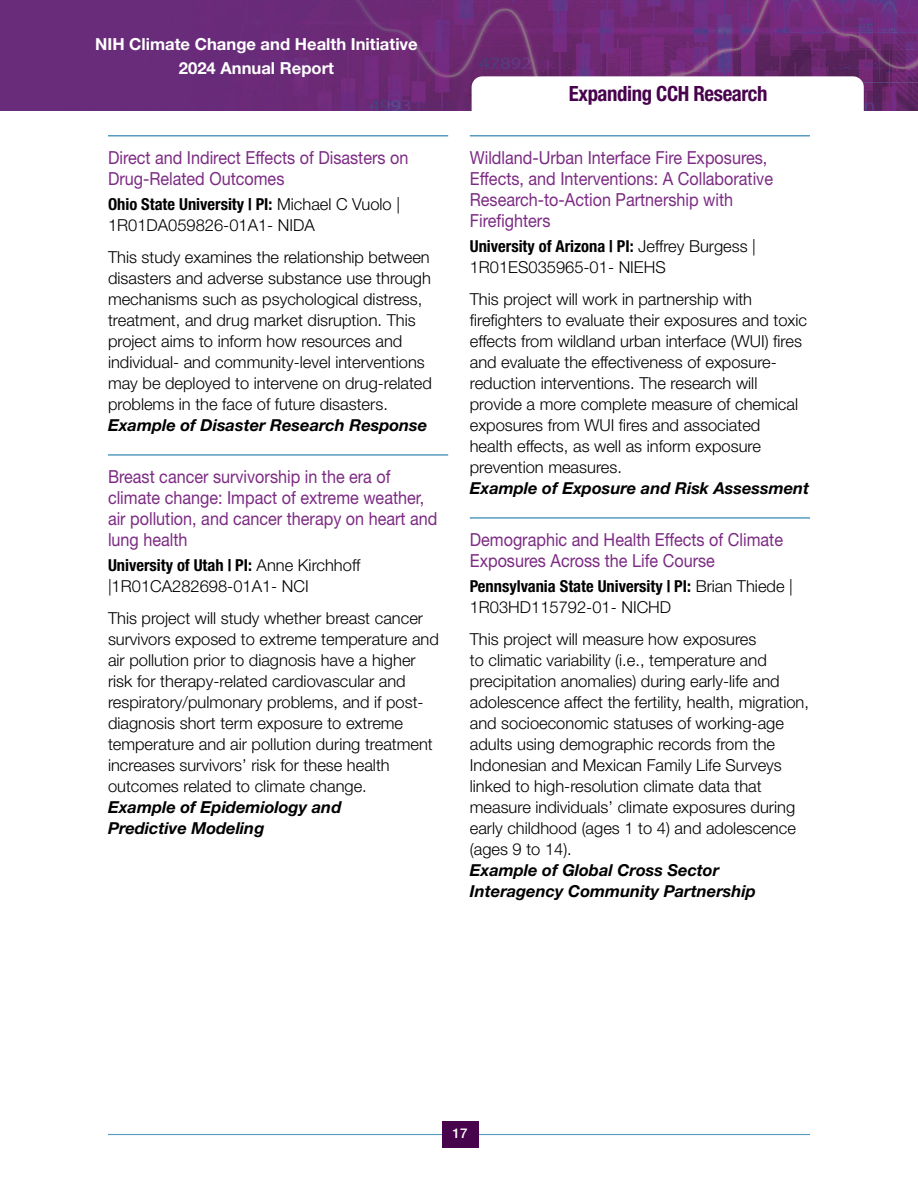
<style>
.page{position:relative;width:918px;height:1188px;background:#fff}
.page>*{position:absolute;margin:0;border:0;box-sizing:border-box;transform-origin:0 0}
.t1{font:700 condensed 21px "Helvetica Neue LT Std";letter-spacing:-.02em;color:#48034d}
.t2{font:18px/21px "Helvetica Neue LT Std";color:#7c2b83;scale:.9 1}
.t3{font:700 16.65px/24px "Helvetica Neue LT Std";color:#fff;text-align:center}
.p_body{font:300 16.5px/21px "Helvetica Neue LT Std";color:#000}
.p_body_colon{font:300 16.5px/21px "Helvetica Neue LT Std";color:#000}
.p_body-2{font:italic 700 16.5px/21px "Helvetica Neue LT Std";color:#000}
.t4{font:500 13.5px "Helvetica Neue LT Std";color:#fff}
.s1{font-weight:700;font-stretch:condensed}
</style>
<div class="page">
<hr style="left:108px;top:135px;width:340px;height:1px;background:#569bbe">
<hr style="left:108px;top:454px;width:340px;height:2px;background:#569bbe">
<hr style="left:470px;top:135px;width:340px;height:1px;background:#569bbe">
<hr style="left:470px;top:517px;width:340px;height:2px;background:#569bbe">
<img style="left:0;top:0;width:918px;height:111px">
<svg style="left:472px;top:76px;width:392px;height:35px"></svg>
<hr style="left:108px;top:1134px;width:702px;height:1px;background:#569bbe">
<div style="left:442px;top:1121px;width:36px;height:27px;background:#48034d"></div>
<p class="t3" style="left:95px;top:32px;width:324px">NIH Climate Change and Health Initiative<br>2024 Annual Report</p>
<h3 class="t2" style="left:108px;top:146px;width:335px">Direct and Indirect Effects of Disasters on<br>Drug-Related Outcomes</h3>
<p class="p_body_colon" style="left:108px;top:193px;width:293px"><span class="s1">Ohio State University | PI:</span> Michael C Vuolo |<br>1R01DA059826-01A1- NIDA</p>
<p class="p_body" style="left:108px;top:246px;width:325px">This study examines the relationship between disasters and adverse substance use through mechanisms such as psychological distress, treatment, and drug market disruption. This project aims to inform how resources and individual- and community-level interventions may be deployed to intervene on drug-related problems in the face of future disasters.</p>
<p class="p_body-2" style="left:108px;top:414px;width:321px">Example of Disaster Research Response</p>
<h3 class="t2" style="left:108px;top:466px;width:368px">Breast cancer survivorship in the era of climate change: Impact of extreme weather, air pollution, and cancer therapy on heart and lung health</h3>
<p class="p_body_colon" style="left:108px;top:554px;width:254px"><span class="s1">University of Utah | PI:</span> Anne Kirchhoff |1R01CA282698-01A1- NCI</p>
<p class="p_body" style="left:108px;top:607px;width:332px">This project will study whether breast cancer survivors exposed to extreme temperature and air pollution prior to diagnosis have a higher risk for therapy-related cardiovascular and respiratory/pulmonary problems, and if post&shy;diagnosis short term exposure to extreme temperature and air pollution during treatment increases survivors’ risk for these health outcomes related to climate change.</p>
<p class="p_body-2" style="left:108px;top:796px;width:235px">Example of Epidemiology and<br>Predictive Modeling</p>
<p class="t1" style="left:569px;top:81px;width:200px">Expanding CCH Research</p>
<h3 class="t2" style="left:470px;top:146px;width:339px">Wildland-Urban Interface Fire Exposures, Effects, and Interventions: A Collaborative Research-to-Action Partnership with Firefighters</h3>
<p class="p_body_colon" style="left:470px;top:235px;width:288px"><span class="s1">University of Arizona | PI:</span> Jeffrey Burgess |<br>1R01ES035965-01- NIEHS</p>
<p class="p_body" style="left:470px;top:288px;width:339px">This project will work in partnership with firefighters to evaluate their exposures and toxic effects from wildland urban interface (WUI) fires and evaluate the effectiveness of exposure&shy;reduction interventions. The research will provide a more complete measure of chemical exposures from WUI fires and associated health effects, as well as inform exposure prevention measures.</p>
<p class="p_body-2" style="left:470px;top:477px;width:341px">Example of Exposure and Risk Assessment</p>
<h3 class="t2" style="left:470px;top:529px;width:350px">Demographic and Health Effects of Climate<br>Exposures Across the Life Course</h3>
<p class="p_body_colon" style="left:470px;top:575px;width:325px"><span class="s1">Pennsylvania State University | PI:</span> Brian Thiede |<br>1R03HD115792-01- NICHD</p>
<p class="p_body" style="left:470px;top:628px;width:341px">This project will measure how exposures<br>to climatic variability (i.e., temperature and precipitation anomalies) during early-life and adolescence affect the fertility, health, migration, and socioeconomic statuses of working-age adults using demographic records from the Indonesian and Mexican Family Life Surveys linked to high-resolution climate data that measure individuals’ climate exposures during early childhood (ages 1 to 4) and adolescence (ages 9 to 14).</p>
<p class="p_body-2" style="left:470px;top:859px;width:287px">Example of Global Cross Sector<br>Interagency Community Partnership</p>
<p class="t4" style="left:453px;top:1125px;width:17px">17</p>
</div>
